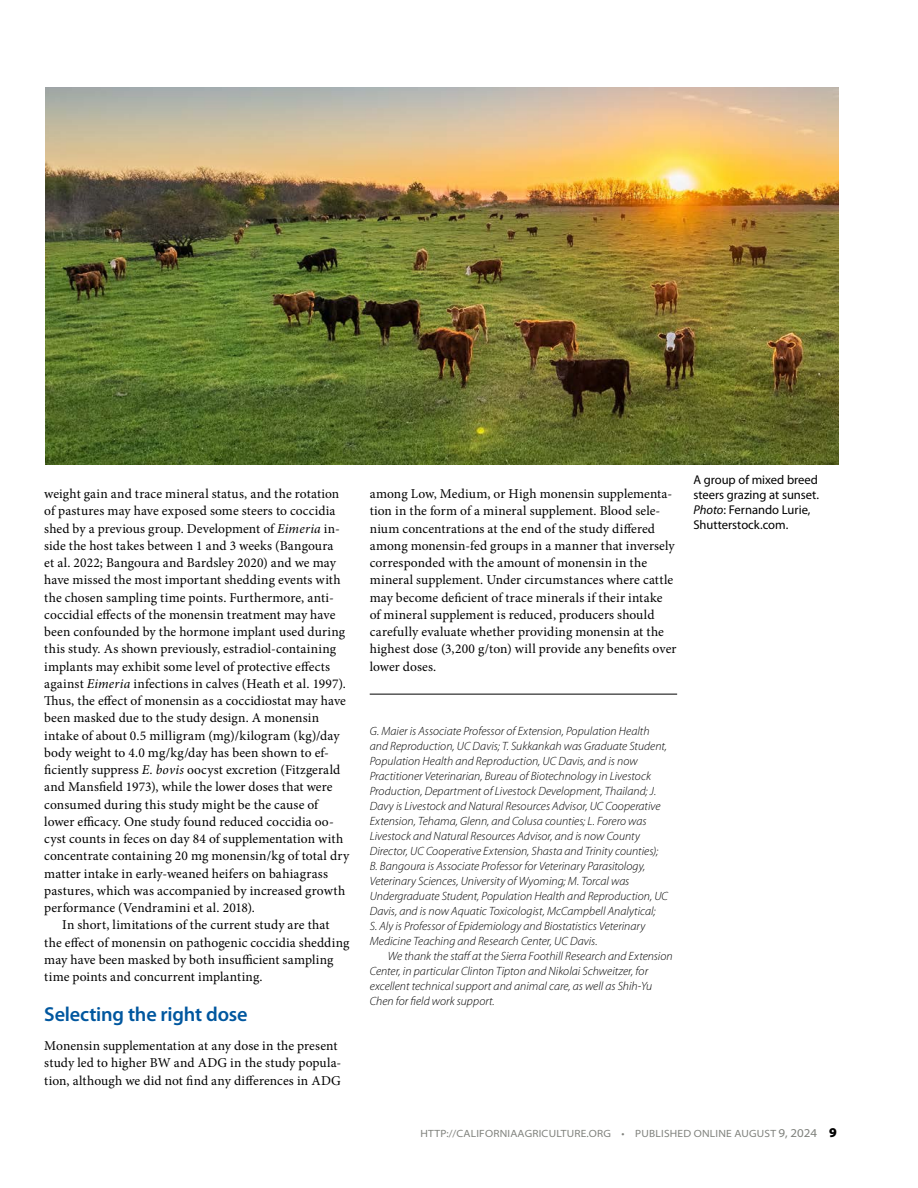
<style>
.page{position:relative;width:918px;height:1188px;background:#fff}
.page>*{position:absolute;margin:0;border:0;box-sizing:border-box;transform-origin:0 0}
.t1{font:600 20.25px "Myriad Pro";letter-spacing:-.01em;color:#00579f}
.t2{font:13.5px/17.2px "Minion Pro";letter-spacing:.01em;color:#000}
.t3{font:12.75px/15px "Myriad Pro";color:#000}
.t4{font:italic 300 12px/15px "Myriad Pro";letter-spacing:.005em;color:#000}
.t5{font:semi-expanded 10.5px "Myriad Pro";letter-spacing:.02em;color:#7f817c}
.s1{font-style:italic}
.s2{font-size:12px}
.s3{font-weight:900;font-stretch:normal;font-size:13.5px;color:#000}
</style>
<div class="page">
<hr style="left:370px;top:694px;width:307px;height:1px;background:#000">
<img style="left:45px;top:87px;width:793px;height:377px">
<p class="t2" style="left:44px;top:485px;width:307px">weight gain and trace mineral status, and the rotation of pastures may have exposed some steers to coccidia shed by a previous group. Development of <span class="s1">Eimeria</span> in&shy;side the host takes between 1 and 3 weeks (Bangoura<br>et al. 2022; Bangoura and Bardsley 2020) and we may have missed the most important shedding events with the chosen sampling time points. Furthermore, anti&shy;coccidial effects of the monensin treatment may have been confounded by the hormone implant used during this study. As shown previously, estradiol-containing implants may exhibit some level of protective effects against <span class="s1">Eimeria</span> infections in calves (Heath et al. 1997).<br>Thus, the effect of monensin as a coccidiostat may have been masked due to the study design. A monensin intake of about 0.5 milligram (mg)/kilogram (kg)/day body weight to 4.0 mg/kg/day has been shown to ef&shy;ficiently suppress <span class="s1">E. bovis</span> oocyst excretion (Fitzgerald and Mansfield 1973), while the lower doses that were consumed during this study might be the cause of lower efficacy. One study found reduced coccidia oo&shy;cyst counts in feces on day 84 of supplementation with concentrate containing 20 mg monensin/kg of total dry matter intake in early-weaned heifers on bahiagrass pastures, which was accompanied by increased growth performance (Vendramini et al. 2018).</p>
<p class="t2" style="left:44px;top:916px;width:307px;text-indent:18px">In short, limitations of the current study are that the effect of monensin on pathogenic coccidia shedding may have been masked by both insufficient sampling time points and concurrent implanting.</p>
<h1 class="t1" style="left:44px;top:1003px;width:205px">Selecting the right dose</h1>
<p class="t2" style="left:44px;top:1037px;width:299px">Monensin supplementation at any dose in the present study led to higher BW and ADG in the study popula&shy;tion, although we did not find any differences in ADG</p>
<p class="t2" style="left:370px;top:485px;width:308px">among Low, Medium, or High monensin supplementa&shy;tion in the form of a mineral supplement. Blood sele&shy;nium concentrations at the end of the study differed among monensin-fed groups in a manner that inversely corresponded with the amount of monensin in the mineral supplement. Under circumstances where cattle may become deficient of trace minerals if their intake of mineral supplement is reduced, producers should carefully evaluate whether providing monensin at the highest dose (3,200 g/ton) will provide any benefits over lower doses.</p>
<p class="t3" style="left:693px;top:473px;width:127px">A group of mixed breed steers grazing at sunset.<br><span class="s1">Photo</span>: Fernando Lurie,<br>Shutterstock.com.</p>
<p class="t4" style="left:370px;top:724px;width:300px">G. Maier is Associate Professor of Extension, Population Health and Reproduction, UC Davis; T. Sukkankah was Graduate Student, Population Health and Reproduction, UC Davis, and is now Practitioner Veterinarian, Bureau of Biotechnology in Livestock Production, Department of Livestock Development, Thailand; J.<br>Davy is Livestock and Natural Resources Advisor, UC Cooperative Extension, Tehama, Glenn, and Colusa counties; L. Forero was Livestock and Natural Resources Advisor, and is now County Director, UC Cooperative Extension, Shasta and Trinity counties); B. Bangoura is Associate Professor for Veterinary Parasitology, Veterinary Sciences, University of Wyoming; M. Torcal was Undergraduate Student, Population Health and Reproduction, UC Davis, and is now Aquatic Toxicologist, McCampbell Analytical;<br>S. Aly is Professor of Epidemiology and Biostatistics Veterinary Medicine Teaching and Research Center, UC Davis.</p>
<p class="t4" style="left:370px;top:949px;width:304px;text-indent:18px">We thank the staff at the Sierra Foothill Research and Extension Center, in particular Clinton Tipton and Nikolai Schweitzer, for excellent technical support and animal care, as well as Shih-Yu Chen for field work support.</p>
<p class="t5" style="left:420px;top:1127px;width:418px">HTTP://CALIFORNIAAGRICULTURE.ORG • PUBLISHED ONLINE AUGUST <span class="s2">9, 2024</span> <span class="s3">9</span></p>
</div>
